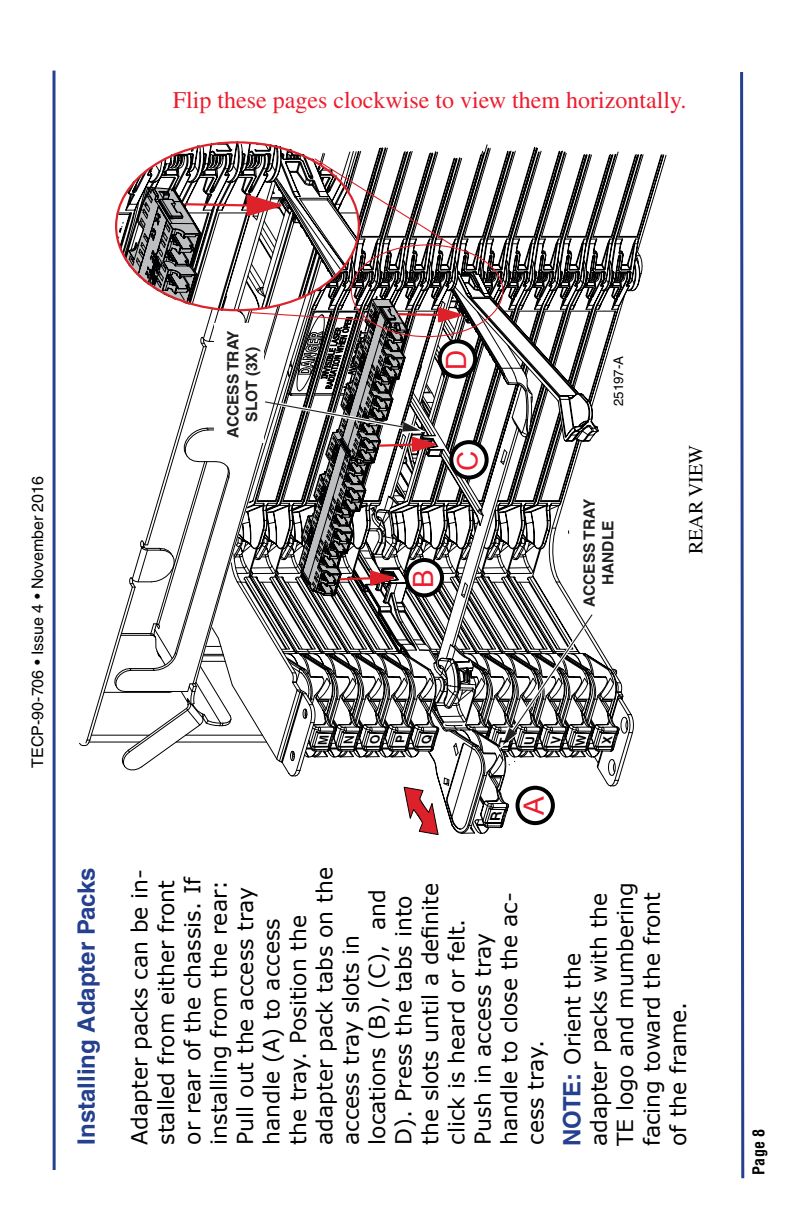
<style>
.page{position:relative;width:792px;height:1224px;background:#fff}
.page>*{position:absolute;margin:0;border:0;box-sizing:border-box;transform-origin:0 0}
.t1{font:28px "Arial";color:#ed1c2e}
.t2{font:24px "Times";color:#ed1c2e}
.t3{font:700 24px "Helvetica";color:#25408f}
.t4{font:22px/26.4px "Verdana";color:#000}
.t5{font:20px "Times";color:#000}
.t6{font:16px "Helvetica";color:#000}
.t7{font:700 condensed 16px "Helvetica";color:#000}
.t8{font:700 15.6px/18.6px "Helvetica";color:#221f1f;text-align:center}
.t9{font:13.4px "Helvetica";color:#000}
.s1{font-family:"Helvetica";font-weight:700;font-size:24px;color:#25408f}
</style>
<div class="page">
<svg style="left:523px;top:668px;width:107px;height:158px"></svg>
<svg style="left:278px;top:596px;width:206px;height:234px"></svg>
<svg style="left:422px;top:596px;width:23px;height:137px"></svg>
<svg style="left:274px;top:596px;width:148px;height:163px"></svg>
<svg style="left:156px;top:596px;width:236px;height:160px"></svg>
<svg style="left:86px;top:596px;width:239px;height:145px"></svg>
<svg style="left:403px;top:787px;width:36px;height:48px"></svg>
<svg style="left:129px;top:144px;width:512px;height:452px"></svg>
<svg style="left:115px;top:141px;width:246px;height:171px"></svg>
<svg style="left:52px;top:71px;width:4px;height:1099px;background:#5b6faa"></svg>
<div style="left:518px;top:788px;width:35px;height:35px;background:#fff;border-radius:50%"></div>
<div style="left:516px;top:786px;width:39px;height:39px;border:4px solid #000;border-radius:50%"></div>
<svg style="left:740px;top:72px;width:5px;height:1107px"></svg>
<div style="left:440px;top:341px;width:35px;height:36px;background:#fff;border-radius:50%"></div>
<div style="left:438px;top:339px;width:39px;height:40px;border:4px solid #000;border-radius:50%"></div>
<svg style="left:451px;top:442px;width:36px;height:36px"></svg>
<div style="left:449px;top:440px;width:40px;height:40px;border:4px solid #000;border-radius:50%"></div>
<div style="left:407px;top:560px;width:35px;height:35px;background:#fff;border-radius:50%"></div>
<div style="left:405px;top:558px;width:39px;height:39px;border:4px solid #000;border-radius:50%"></div>
<svg style="left:318px;top:736px;width:11px;height:8px"></svg>
<svg style="left:343px;top:737px;width:11px;height:7px"></svg>
<svg style="left:369px;top:735px;width:12px;height:8px"></svg>
<svg style="left:395px;top:736px;width:11px;height:6px"></svg>
<svg style="left:421px;top:736px;width:12px;height:8px"></svg>
<svg style="left:497px;top:613px;width:116px;height:140px"></svg>
<p class="t2" style="left:173px;top:86px;width:515px">Flip these pages clockwise to view them horizontally.</p>
<p class="t6" style="left:28px;top:768px;width:293px;rotate:-90deg">TECP-90-706 • Issue 4 • November 2016</p>
<p class="t8" style="left:223px;top:438px;width:109px;rotate:-90deg">ACCESS TRAY<br>SLOT (3X)</p>
<p class="t1" style="left:438px;top:370px;width:22px;rotate:-90deg">D</p>
<p class="t1" style="left:449px;top:471px;width:22px;rotate:-90deg">C</p>
<p class="t1" style="left:405px;top:588px;width:20px;rotate:-90deg">B</p>
<p class="t9" style="left:611px;top:406px;width:52px;rotate:-90deg">25197-A</p>
<p class="t8" style="left:580px;top:607px;width:109px;rotate:-90deg">ACCESS TRAY<br>HANDLE</p>
<p class="t5" style="left:685px;top:554px;width:111px;rotate:-90deg">REAR VIEW</p>
<p class="t1" style="left:516px;top:815px;width:20px;rotate:-90deg">A</p>
<p class="t3" style="left:72px;top:1145px;width:279px;rotate:-90deg">Installing Adapter Packs</p>
<p class="t4" style="left:126px;top:1145px;width:279px;rotate:-90deg">Adapter packs can be in&shy;stalled from either front or rear of the chassis. If installing from the rear:<br>Pull out the access tray handle (A) to access<br>the tray. Position the adapter pack tabs on the access tray slots in locations (B), (C), and<br>D). Press the tabs into the slots until a definite click is heard or felt.<br>Push in access tray handle to close the ac&shy;cess tray.</p>
<p class="t4" style="left:559px;top:1146px;width:266px;rotate:-90deg"><span class="s1">NOTE:</span> Orient the adapter packs with the<br>TE logo and mumbering facing toward the front of the frame.</p>
<p class="t7" style="left:749px;top:1175px;width:47px;rotate:-90deg">Page 8</p>
</div>
